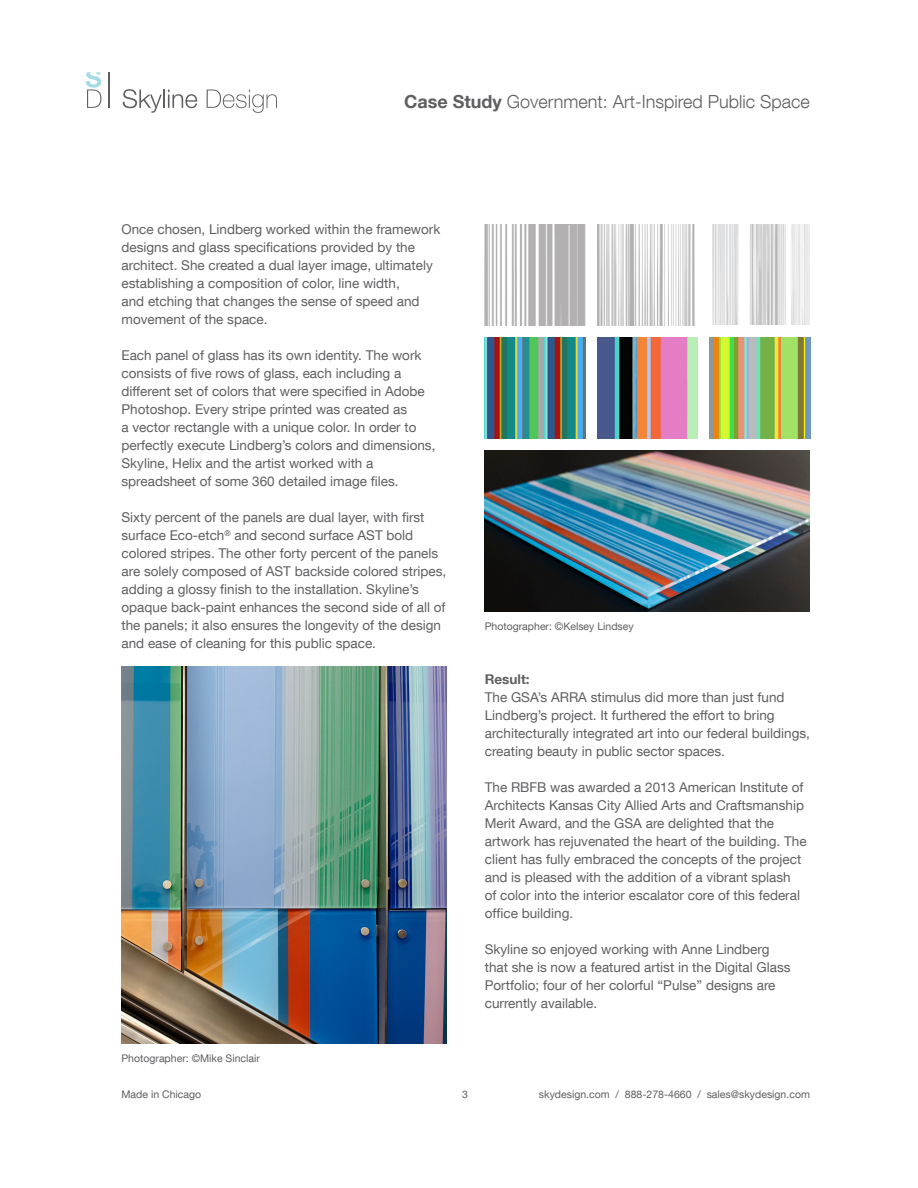
<style>
.page{position:relative;width:918px;height:1188px;background:#fff}
.page>*{position:absolute;margin:0;border:0;box-sizing:border-box;transform-origin:0 0}
.t1{font:300 18px "Helvetica Neue LT Com";color:#5f5f62}
.t2{font:13.5px/18px "Helvetica Neue LT Com";color:#5f5f62}
.t3{font:700 13.5px "Helvetica Neue LT Com";color:#5f5f62}
.t4{font:10.5px "Helvetica Neue LT Com";color:#5f5f62}
.s1{font-weight:700}
</style>
<div class="page">
<img style="left:485px;top:450px;width:325px;height:162px">
<img style="left:122px;top:666px;width:325px;height:378px">
<img style="left:710px;top:338px;width:100px;height:100px">
<img style="left:597px;top:338px;width:101px;height:100px">
<img style="left:485px;top:338px;width:101px;height:100px">
<img style="left:598px;top:225px;width:97px;height:100px">
<img style="left:485px;top:225px;width:101px;height:100px">
<img style="left:712px;top:225px;width:98px;height:100px">
<svg style="left:86px;top:72px;width:15px;height:36px"></svg>
<hr style="left:108px;top:72px;width:1px;height:36px;background:#5f5f62">
<svg style="left:123px;top:89px;width:74px;height:24px"></svg>
<svg style="left:207px;top:90px;width:70px;height:23px"></svg>
<p class="t1" style="left:404px;top:91px;width:407px"><span class="s1">Case Study</span> Government: Art-Inspired Public Space</p>
<p class="t2" style="left:122px;top:220px;width:320px">Once chosen, Lindberg worked within the framework designs and glass specifications provided by the architect. She created a dual layer image, ultimately establishing a composition of color, line width,<br>and etching that changes the sense of speed and movement of the space.</p>
<p class="t2" style="left:122px;top:346px;width:315px">Each panel of glass has its own identity. The work consists of five rows of glass, each including a different set of colors that were specified in Adobe Photoshop. Every stripe printed was created as<br>a vector rectangle with a unique color. In order to perfectly execute Lindberg’s colors and dimensions, Skyline, Helix and the artist worked with a spreadsheet of some 360 detailed image files.</p>
<p class="t2" style="left:122px;top:508px;width:326px">Sixty percent of the panels are dual layer, with first surface Eco-etch<sup>®</sup> and second surface AST bold colored stripes. The other forty percent of the panels are solely composed of AST backside colored stripes, adding a glossy finish to the installation. Skyline’s opaque back-paint enhances the second side of all of the panels; it also ensures the longevity of the design and ease of cleaning for this public space.</p>
<p class="t4" style="left:485px;top:620px;width:151px">Photographer: ©Kelsey Lindsey</p>
<p class="t3" style="left:485px;top:671px;width:46px">Result:</p>
<p class="t2" style="left:485px;top:688px;width:327px">The GSA’s ARRA stimulus did more than just fund Lindberg’s project. It furthered the effort to bring architecturally integrated art into our federal buildings, creating beauty in public sector spaces.</p>
<p class="t2" style="left:485px;top:778px;width:323px">The RBFB was awarded a 2013 American Institute of Architects Kansas City Allied Arts and Craftsmanship Merit Award, and the GSA are delighted that the artwork has rejuvenated the heart of the building. The client has fully embraced the concepts of the project and is pleased with the addition of a vibrant splash<br>of color into the interior escalator core of this federal office building.</p>
<p class="t2" style="left:485px;top:940px;width:307px">Skyline so enjoyed working with Anne Lindberg that she is now a featured artist in the Digital Glass Portfolio; four of her colorful “Pulse” designs are currently available.</p>
<p class="t4" style="left:122px;top:1052px;width:140px">Photographer: ©Mike Sinclair</p>
<p class="t4" style="left:122px;top:1088px;width:81px">Made in Chicago</p>
<p class="t4" style="left:462px;top:1088px;width:7px">3</p>
<p class="t4" style="left:539px;top:1088px;width:273px">skydesign.com / 888-278-4660 / sales@skydesign.com</p>
</div>
